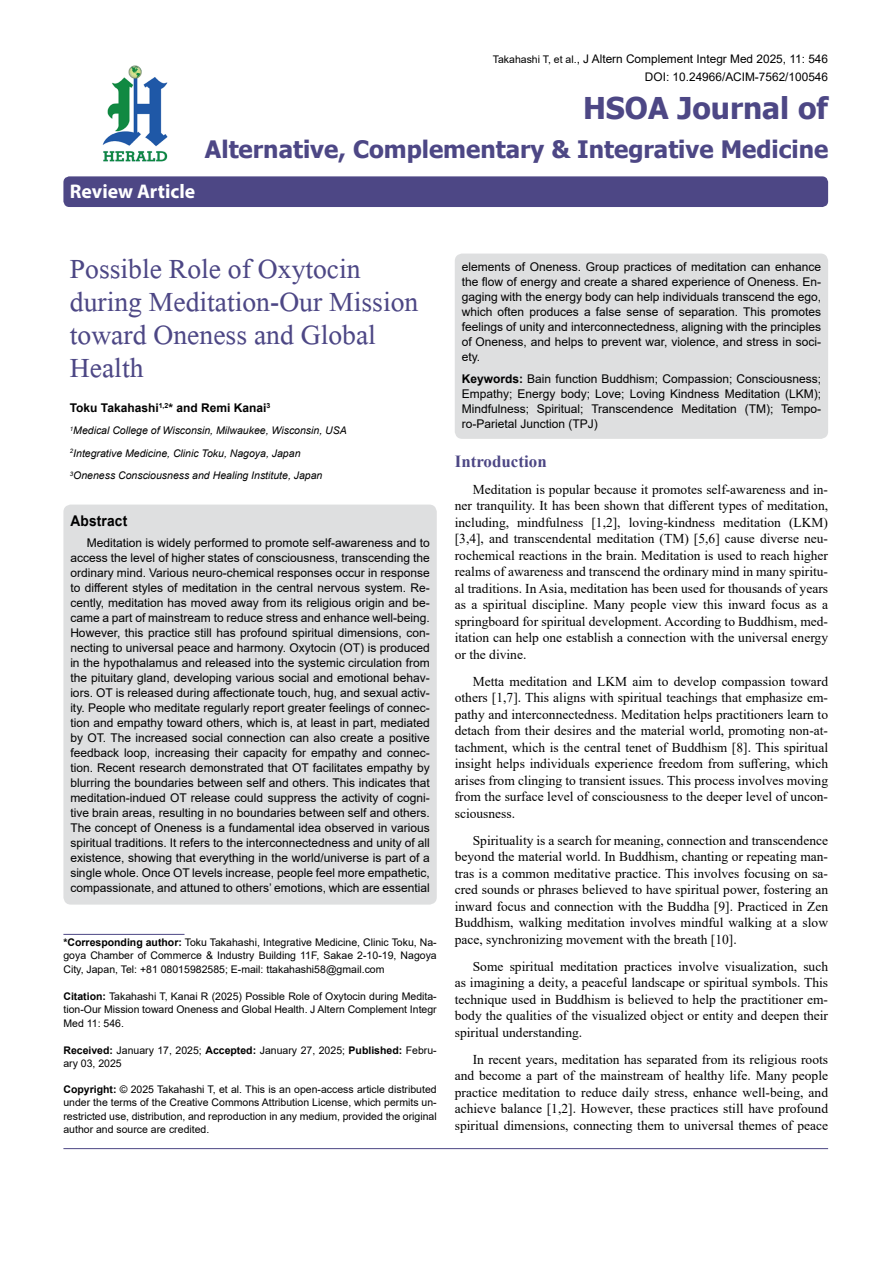
<style>
.page{position:relative;width:893px;height:1263px;background:#fff}
.page>*{position:absolute;margin:0;border:0;box-sizing:border-box;transform-origin:0 0}
.t1{font:41.25px/33px "Microsoft Himalaya";color:#4d4785}
.t2{font:700 30px "Tahoma";color:#4d4785}
.t3{font:700 24px "Tahoma";color:#4d4785}
.t4{font:700 19.8px "Myriad Hebrew";color:#fff}
.t5{font:700 16.95px "Times New Roman";color:#4d4785}
.t6{font:700 14.85px "Arial";letter-spacing:.015em;color:#000;scale:.93 1}
.t7{font:13.5px/16.5px "Times New Roman";color:#000;text-align:justify}
.t8{font:12px/15px "Arial";color:#000;text-align:justify}
.t9{font:700 12px "Arial";color:#000}
.t10{font:11.85px/18px "Arial";color:#000;text-align:right}
.t11{font:10.5px/13.5px "Arial";color:#000;text-align:justify}
.t12{font:italic 10.5px/22.5px "Arial";color:#000}
.s1{font-size:10.5px}
.s2{font-weight:700}
</style>
<div class="page">
<div style="left:63px;top:176px;width:765px;height:31px;background:#4d4785;border-radius:6px"></div>
<hr style="left:63px;top:934px;width:121px;height:1px;background:#4d4785">
<img style="left:102px;top:65px;width:66px;height:97px">
<hr style="left:63px;top:1148px;width:765px;height:1px;background:#4d4785">
<div style="left:63px;top:505px;width:374px;height:400px;background:#dedfe0;border-radius:8px"></div>
<div style="left:455px;top:254px;width:373px;height:185px;background:#dedfe0;border-radius:8px"></div>
<h3 class="t4" style="left:70px;top:180px;width:127px">Review Article</h3>
<p class="t10" style="left:493px;top:49px;width:337px"><span class="s1">Takahashi T, et al.</span>, J Altern Complement Integr Med 2025, 11: 546<br>DOI: 10.24966/ACIM-7562/100546</p>
<h2 class="t2" style="left:583px;top:87px;width:247px">HSOA Journal of</h2>
<h3 class="t3" style="left:205px;top:132px;width:625px">Alternative, Complementary &amp; Integrative Medicine</h3>
<h1 class="t1" style="left:70px;top:247px;width:350px">Possible Role of Oxytocin during Meditation-Our Mission toward Oneness and Global<br>Health</h1>
<p class="t9" style="left:70px;top:399px;width:202px">Toku Takahashi<sup>1,2</sup>* and Remi Kanai<sup>3</sup></p>
<p class="t12" style="left:70px;top:420px;width:278px"><sup>1</sup>Medical College of Wisconsin, Milwaukee, Wisconsin, USA<br><sup>2</sup>Integrative Medicine, Clinic Toku, Nagoya, Japan<br><sup>3</sup>Oneness Consciousness and Healing Institute, Japan</p>
<p class="t6" style="left:70px;top:510px;width:63px">Abstract</p>
<p class="t8" style="left:70px;top:535px;width:361px;text-indent:16px">Meditation is widely performed to promote self-awareness and to access the level of higher states of consciousness, transcending the ordinary mind. Various neuro-chemical responses occur in response to different styles of meditation in the central nervous system. Re&shy;cently, meditation has moved away from its religious origin and be&shy;came a part of mainstream to reduce stress and enhance well-being.<br>However, this practice still has profound spiritual dimensions, con&shy;necting to universal peace and harmony. Oxytocin (OT) is produced in the hypothalamus and released into the systemic circulation from the pituitary gland, developing various social and emotional behav&shy;iors. OT is released during affectionate touch, hug, and sexual activ&shy;ity. People who meditate regularly report greater feelings of connec&shy;tion and empathy toward others, which is, at least in part, mediated by OT. The increased social connection can also create a positive feedback loop, increasing their capacity for empathy and connec&shy;tion. Recent research demonstrated that OT facilitates empathy by blurring the boundaries between self and others. This indicates that meditation-indued OT release could suppress the activity of cogni&shy;tive brain areas, resulting in no boundaries between self and others.<br>The concept of Oneness is a fundamental idea observed in various spiritual traditions. It refers to the interconnectedness and unity of all existence, showing that everything in the world/universe is part of a single whole. Once OT levels increase, people feel more empathetic, compassionate, and attuned to others’ emotions, which are essential</p>
<p class="t11" style="left:63px;top:935px;width:375px"><span class="s2">*Corresponding author:</span> Toku Takahashi, Integrative Medicine, Clinic Toku, Na&shy;goya Chamber of Commerce &amp; Industry Building 11F, Sakae 2-10-19, Nagoya City, Japan, Tel: +81 08015982585; E-mail: ttakahashi58@gmail.com</p>
<p class="t11" style="left:63px;top:989px;width:375px"><span class="s2">Citation:</span> Takahashi T, Kanai R (2025) Possible Role of Oxytocin during Medita&shy;tion-Our Mission toward Oneness and Global Health. J Altern Complement Integr Med 11: 546.</p>
<p class="t11" style="left:63px;top:1043px;width:375px"><span class="s2">Received:</span> January 17, 2025; <span class="s2">Accepted:</span> January 27, 2025; <span class="s2">Published:</span> Febru&shy;ary 03, 2025</p>
<p class="t11" style="left:63px;top:1082px;width:375px"><span class="s2">Copyright:</span> © 2025 Takahashi T, et al. This is an open-access article distributed under the terms of the Creative Commons Attribution License, which permits un&shy;restricted use, distribution, and reproduction in any medium, provided the original author and source are credited.</p>
<p class="t8" style="left:462px;top:259px;width:361px">elements of Oneness. Group practices of meditation can enhance the flow of energy and create a shared experience of Oneness. En&shy;gaging with the energy body can help individuals transcend the ego, which often produces a false sense of separation. This promotes feelings of unity and interconnectedness, aligning with the principles of Oneness, and helps to prevent war, violence, and stress in soci&shy;ety.</p>
<p class="t8" style="left:462px;top:371px;width:361px"><span class="s2">Keywords:</span> Bain function Buddhism; Compassion; Consciousness; Empathy; Energy body; Love; Loving Kindness Meditation (LKM); Mindfulness; Spiritual; Transcendence Meditation (TM); Tempo&shy;ro-Parietal Junction (TPJ)</p>
<p class="t5" style="left:455px;top:449px;width:93px">Introduction</p>
<p class="t7" style="left:455px;top:481px;width:375px;text-indent:18px">Meditation is popular because it promotes self-awareness and in&shy;ner tranquility. It has been shown that different types of meditation, including, mindfulness [1,2], loving-kindness meditation (LKM) [3,4], and transcendental meditation (TM) [5,6] cause diverse neu&shy;rochemical reactions in the brain. Meditation is used to reach higher realms of awareness and transcend the ordinary mind in many spiritu&shy;al traditions. In Asia, meditation has been used for thousands of years as a spiritual discipline. Many people view this inward focus as a springboard for spiritual development. According to Buddhism, med&shy;itation can help one establish a connection with the universal energy or the divine.</p>
<p class="t7" style="left:455px;top:673px;width:375px;text-indent:18px">Metta meditation and LKM aim to develop compassion toward others [1,7]. This aligns with spiritual teachings that emphasize em&shy;pathy and interconnectedness. Meditation helps practitioners learn to detach from their desires and the material world, promoting non-at&shy;tachment, which is the central tenet of Buddhism [8]. This spiritual insight helps individuals experience freedom from suffering, which arises from clinging to transient issues. This process involves moving from the surface level of consciousness to the deeper level of uncon&shy;sciousness.</p>
<p class="t7" style="left:455px;top:832px;width:375px;text-indent:18px">Spirituality is a search for meaning, connection and transcendence beyond the material world. In Buddhism, chanting or repeating man&shy;tras is a common meditative practice. This involves focusing on sa&shy;cred sounds or phrases believed to have spiritual power, fostering an inward focus and connection with the Buddha [9]. Practiced in Zen Buddhism, walking meditation involves mindful walking at a slow pace, synchronizing movement with the breath [10].</p>
<p class="t7" style="left:455px;top:958px;width:375px;text-indent:18px">Some spiritual meditation practices involve visualization, such as imagining a deity, a peaceful landscape or spiritual symbols. This technique used in Buddhism is believed to help the practitioner em&shy;body the qualities of the visualized object or entity and deepen their spiritual understanding.</p>
<p class="t7" style="left:455px;top:1051px;width:375px;text-indent:18px">In recent years, meditation has separated from its religious roots and become a part of the mainstream of healthy life. Many people practice meditation to reduce daily stress, enhance well-being, and achieve balance [1,2]. However, these practices still have profound spiritual dimensions, connecting them to universal themes of peace</p>
</div>
